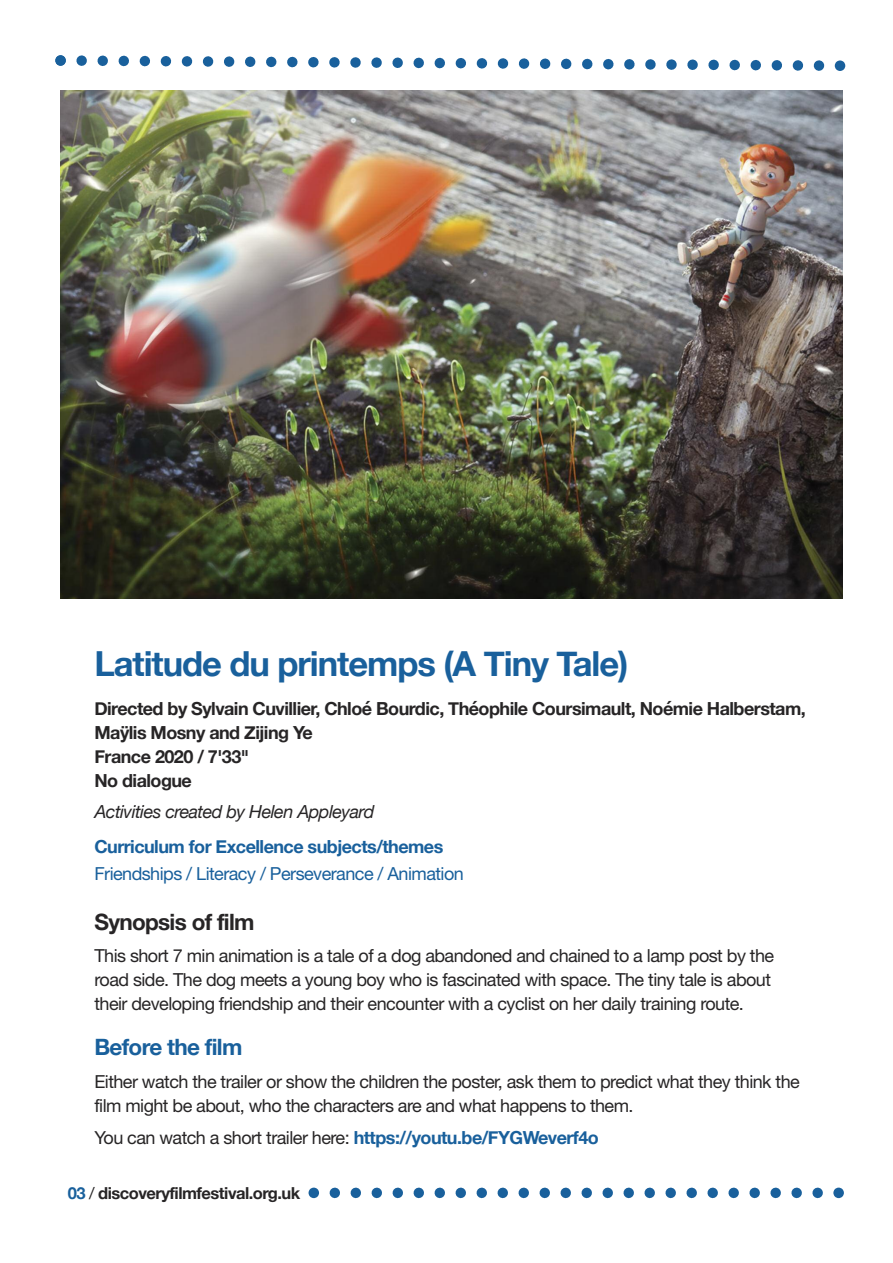
<style>
.page{position:relative;width:893px;height:1263px;background:#fff}
.page>*{position:absolute;margin:0;border:0;box-sizing:border-box;transform-origin:0 0}
.t1{font:700 34.5px "Helvetica Neue";letter-spacing:-.03em;color:#19609c}
.t2{font:700 22.5px "Helvetica Neue";letter-spacing:-.03em;color:#272526}
.t3{font:700 22.5px "Helvetica Neue";letter-spacing:-.03em;color:#19609c}
.t4{font:18px/24px "Helvetica Neue";letter-spacing:-.03em;color:#272526}
.t5{font:700 18px/24px "Helvetica Neue";letter-spacing:-.03em;color:#272526}
.t6{font:18px "Helvetica Neue";letter-spacing:-.03em;color:#19609c}
.t7{font:700 18px "Helvetica Neue";letter-spacing:-.03em;color:#19609c}
.t8{font:italic 18px "Helvetica Neue";letter-spacing:-.03em;color:#272526}
.t9{font:700 16.5px "Helvetica Neue";letter-spacing:-.03em;color:#272526}
.s1{font-weight:700;color:#19609c}
.s2{color:#19609c}
.s3{font-weight:400}
</style>
<div class="page">
<img style="left:61px;top:90px;width:781px;height:508px">
<svg style="left:309px;top:1187px;width:535px;height:11px"></svg>
<svg style="left:55px;top:55px;width:790px;height:16px"></svg>
<h1 class="t1" style="left:94px;top:642px;width:535px">Latitude du printemps (A Tiny Tale)</h1>
<p class="t5" style="left:94px;top:696px;width:713px">Directed by Sylvain Cuvillier, Chloé Bourdic, Théophile Coursimault, Noémie Halberstam, Maÿlis Mosny and Zijing Ye<br>France 2020 / 7'33"<br>No dialogue</p>
<p class="t8" style="left:94px;top:801px;width:281px">Activities created by Helen Appleyard</p>
<p class="t7" style="left:94px;top:836px;width:350px">Curriculum for Excellence subjects/themes</p>
<p class="t6" style="left:94px;top:867px;width:371px">Friendships / Literacy / Perseverance / Animation</p>
<p class="t2" style="left:94px;top:908px;width:162px">Synopsis of film</p>
<p class="t4" style="left:94px;top:945px;width:681px">This short 7 min animation is a tale of a dog abandoned and chained to a lamp post by the road side. The dog meets a young boy who is fascinated with space. The tiny tale is about their developing friendship and their encounter with a cyclist on her daily training route.</p>
<p class="t3" style="left:94px;top:1033px;width:149px">Before the film</p>
<p class="t4" style="left:94px;top:1071px;width:707px">Either watch the trailer or show the children the poster, ask them to predict what they think the film might be about, who the characters are and what happens to them.</p>
<p class="t4" style="left:94px;top:1127px;width:506px">You can watch a short trailer here: <span class="s1">https://youtu.be/FYGWeverf4o</span></p>
<p class="t9" style="left:68px;top:1183px;width:234px"><span class="s2">03</span> <span class="s3">/</span> discoveryfilmfestival.org.uk</p>
</div>
